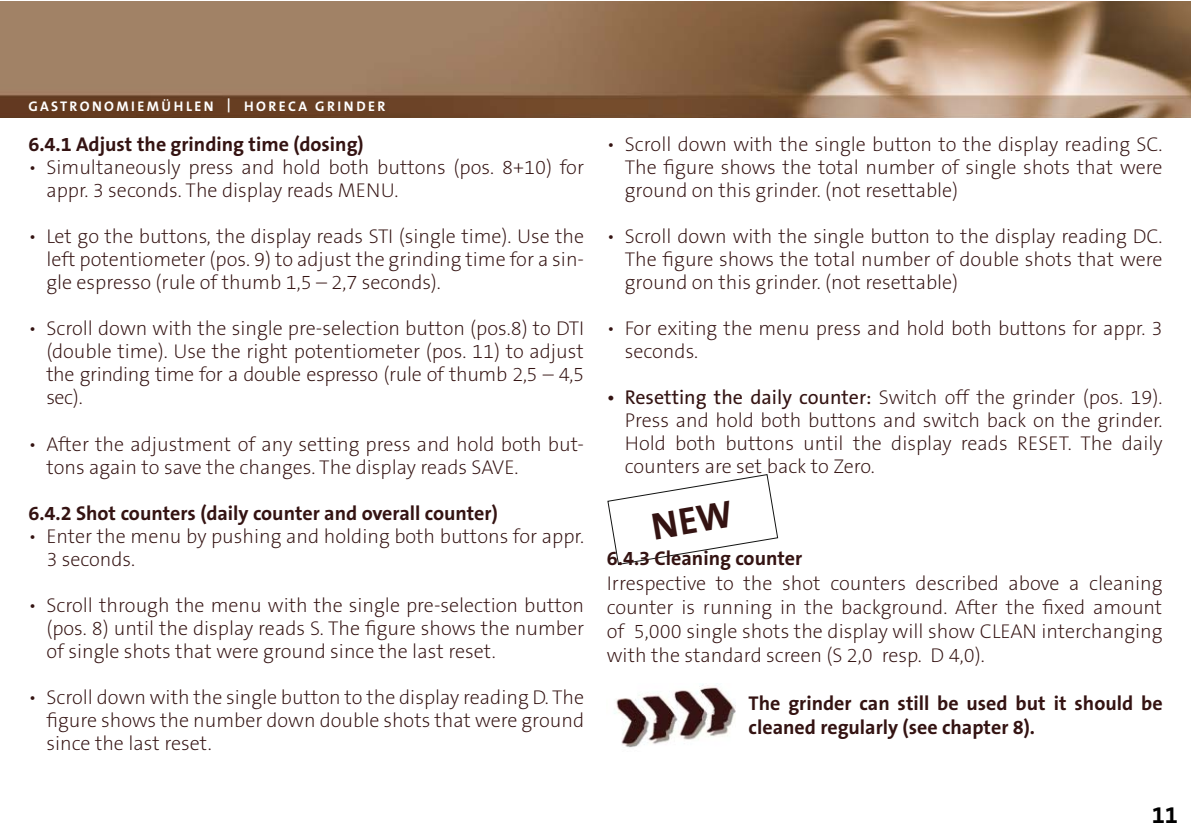
<style>
.page{position:relative;width:1191px;height:840px;background:#fff}
.page>*{position:absolute;margin:0;border:0;box-sizing:border-box;transform-origin:0 0}
.t1{font:700 24px "The Sans B7";color:#000}
.t2{font:200 20px/23px "The Sans B2";color:#341312;text-align:justify}
.t3{font:700 20px/24px "The Sans B7";color:#341312}
.t4{font:700 14px "The Sans B7";letter-spacing:.17em;color:#fff}
.s1{font-family:"The Sans B5 Plain";font-weight:400}
</style>
<div class="page">
<img style="left:0;top:1px;width:1190px;height:117px">
<img style="left:614px;top:683px;width:121px;height:65px">
<svg style="left:607px;top:474px;width:171px;height:91px"></svg>
<p class="t4" style="left:28px;top:99px;width:358px">GASTRONOMIEMÜHLEN | HORECA GRINDER</p>
<p class="t3" style="left:28px;top:133px;width:337px">6.4.1 Adjust the grinding time (dosing)</p>
<p class="t2" style="left:46px;top:157px;width:539px;text-indent:-18px">• Simultaneously press and hold both buttons (pos. 8+10) for appr. 3 seconds. The display reads MENU.</p>
<p class="t2" style="left:46px;top:226px;width:539px;text-indent:-18px">• Let go the buttons, the display reads STI (single time). Use the left potentiometer (pos. 9) to adjust the grinding time for a sin&shy;gle espresso (rule of thumb 1,5 – 2,7 seconds).</p>
<p class="t2" style="left:46px;top:318px;width:539px;text-indent:-18px">• Scroll down with the single pre-selection button (pos.8) to DTI (double time). Use the right potentiometer (pos. 11) to adjust the grinding time for a double espresso (rule of thumb 2,5 – 4,5 sec).</p>
<p class="t2" style="left:46px;top:433px;width:539px;text-indent:-18px">• After the adjustment of any setting press and hold both but&shy;tons again to save the changes. The display reads SAVE.</p>
<p class="t3" style="left:28px;top:501px;width:471px">6.4.2 Shot counters (daily counter and overall counter)</p>
<p class="t2" style="left:46px;top:525px;width:539px;text-indent:-18px">• Enter the menu by pushing and holding both buttons for appr.<br>3 seconds.</p>
<p class="t2" style="left:46px;top:594px;width:539px;text-indent:-18px">• Scroll through the menu with the single pre-selection button (pos. 8) until the display reads S. The figure shows the number of single shots that were ground since the last reset.</p>
<p class="t2" style="left:46px;top:686px;width:539px;text-indent:-18px">• Scroll down with the single button to the display reading D. The figure shows the number down double shots that were ground since the last reset.</p>
<p class="t2" style="left:625px;top:134px;width:539px;text-indent:-18px">• Scroll down with the single button to the display reading SC.<br>The figure shows the total number of single shots that were ground on this grinder. (not resettable)</p>
<p class="t2" style="left:625px;top:226px;width:539px;text-indent:-18px">• Scroll down with the single button to the display reading DC.<br>The figure shows the total number of double shots that were ground on this grinder. (not resettable)</p>
<p class="t2" style="left:625px;top:318px;width:539px;text-indent:-18px">• For exiting the menu press and hold both buttons for appr. 3 seconds.</p>
<p class="t2" style="left:625px;top:387px;width:539px;text-indent:-18px"><span class="s1">• Resetting the daily counter:</span> Switch off the grinder (pos. 19).<br>Press and hold both buttons and switch back on the grinder.<br>Hold both buttons until the display reads RESET. The daily counters are set back to Zero.</p>
<p class="t3" style="left:607px;top:547px;width:197px">6.4.3 Cleaning counter</p>
<p class="t2" style="left:607px;top:571px;width:557px;line-height:24px">Irrespective to the shot counters described above a cleaning counter is running in the background. After the fixed amount of 5,000 single shots the display will show CLEAN interchanging with the standard screen (S 2,0 resp. D 4,0).</p>
<p class="t3" style="left:748px;top:691px;width:415px">The grinder can still be used but it should be cleaned regularly (see chapter 8).</p>
<p class="t1" style="left:1151px;top:802px;width:28px">11</p>
</div>
